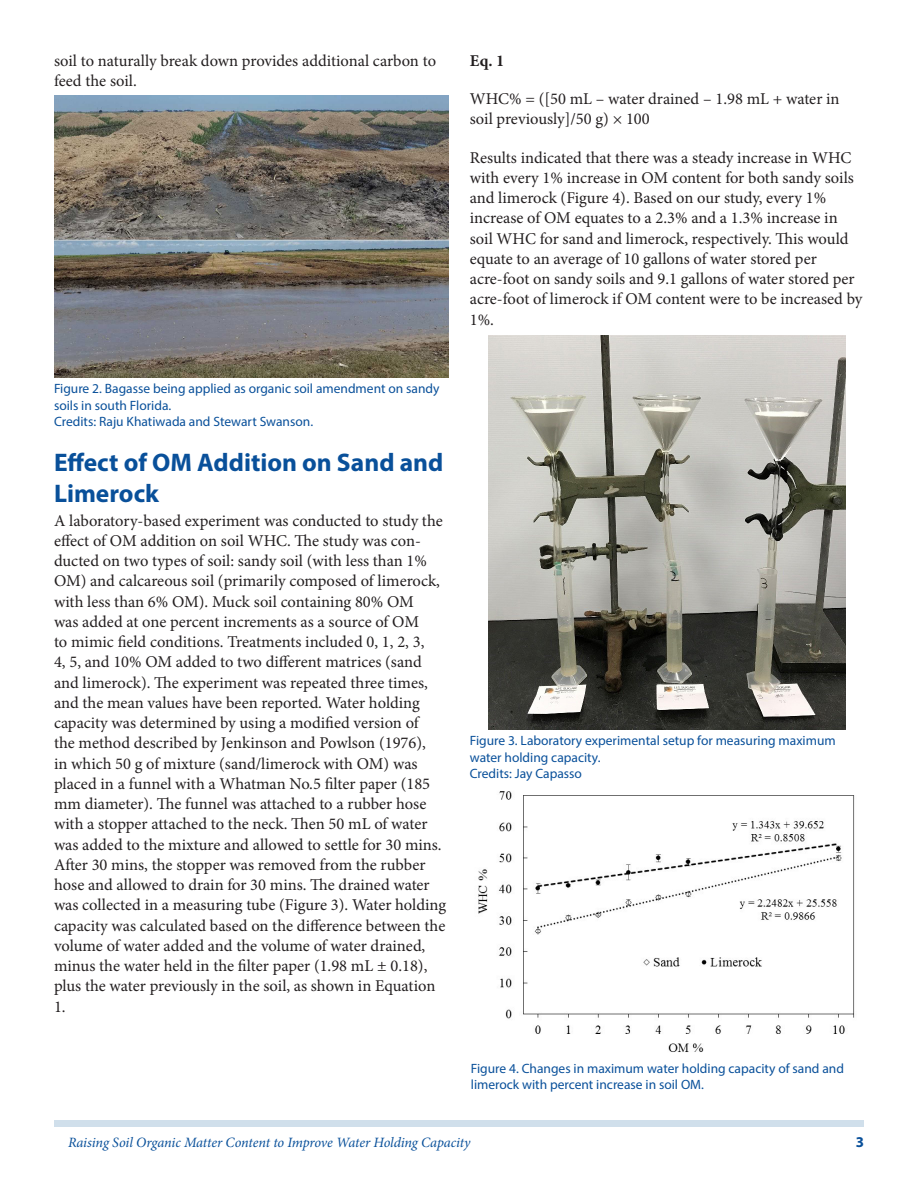
<style>
.page{position:relative;width:918px;height:1188px;background:#fff}
.page>*{position:absolute;margin:0;border:0;box-sizing:border-box;transform-origin:0 0}
.SectionHeading0{font:700 25.5px/30.6px "Myriad Pro";color:#09509a}
.Paragraph{font:16.5px/20.2px "Minion Pro";color:#231f20}
.Paragraph-2{font:700 16.5px "Minion Pro";color:#231f20}
.t1{font:700 15px "Myriad Pro";color:#09509a}
.RunningTitleItalics{font:italic 14.25px "Minion Pro";letter-spacing:-.01em;color:#09509a}
.FigureCaption{font:13.5px/16.5px "Myriad Pro";color:#09509a}
</style>
<div class="page">
<div style="left:54px;top:1120px;width:810px;height:7px;background:#d0dfeb"></div>
<img style="left:54px;top:95px;width:394px;height:283px">
<img style="left:488px;top:336px;width:358px;height:394px">
<img style="left:478px;top:791px;width:377px;height:261px">
<p class="Paragraph" style="left:54px;top:51px;width:384px">soil to naturally break down provides additional carbon to feed the soil.</p>
<p class="FigureCaption" style="left:54px;top:380px;width:387px">Figure 2. Bagasse being applied as organic soil amendment on sandy soils in south Florida.</p>
<p class="FigureCaption" style="left:54px;top:413px;width:261px">Credits: Raju Khatiwada and Stewart Swanson.</p>
<p class="SectionHeading0" style="left:54px;top:447px;width:391px">Effect of OM Addition on Sand and<br>Limerock</p>
<p class="Paragraph" style="left:54px;top:510px;width:394px">A laboratory-based experiment was conducted to study the effect of OM addition on soil WHC. The study was con&shy;ducted on two types of soil: sandy soil (with less than 1% OM) and calcareous soil (primarily composed of limerock, with less than 6% OM). Muck soil containing 80% OM<br>was added at one percent increments as a source of OM<br>to mimic field conditions. Treatments included 0, 1, 2, 3,<br>4, 5, and 10% OM added to two different matrices (sand and limerock). The experiment was repeated three times, and the mean values have been reported. Water holding capacity was determined by using a modified version of<br>the method described by Jenkinson and Powlson (1976),<br>in which 50 g of mixture (sand/limerock with OM) was placed in a funnel with a Whatman No.5 filter paper (185 mm diameter). The funnel was attached to a rubber hose with a stopper attached to the neck. Then 50 mL of water was added to the mixture and allowed to settle for 30 mins.<br>After 30 mins, the stopper was removed from the rubber hose and allowed to drain for 30 mins. The drained water was collected in a measuring tube (Figure 3). Water holding capacity was calculated based on the difference between the volume of water added and the volume of water drained, minus the water held in the filter paper (1.98 mL ± 0.18), plus the water previously in the soil, as shown in Equation 1.</p>
<p class="Paragraph-2" style="left:470px;top:49px;width:36px">Eq. 1</p>
<p class="Paragraph" style="left:470px;top:89px;width:371px">WHC% = ([50 mL – water drained – 1.98 mL + water in soil previously]/50 g) × 100</p>
<p class="Paragraph" style="left:470px;top:147px;width:394px">Results indicated that there was a steady increase in WHC with every 1% increase in OM content for both sandy soils and limerock (Figure 4). Based on our study, every 1% increase of OM equates to a 2.3% and a 1.3% increase in soil WHC for sand and limerock, respectively. This would equate to an average of 10 gallons of water stored per acre-foot on sandy soils and 9.1 gallons of water stored per acre-foot of limerock if OM content were to be increased by 1%.</p>
<p class="FigureCaption" style="left:470px;top:732px;width:367px">Figure 3. Laboratory experimental setup for measuring maximum water holding capacity.</p>
<p class="FigureCaption" style="left:470px;top:765px;width:114px">Credits: Jay Capasso</p>
<p class="FigureCaption" style="left:471px;top:1060px;width:375px">Figure 4. Changes in maximum water holding capacity of sand and limerock with percent increase in soil OM.</p>
<p class="RunningTitleItalics" style="left:68px;top:1133px;width:404px">Raising Soil Organic Matter Content to Improve Water Holding Capacity</p>
<p class="t1" style="left:856px;top:1133px;width:10px">3</p>
</div>
